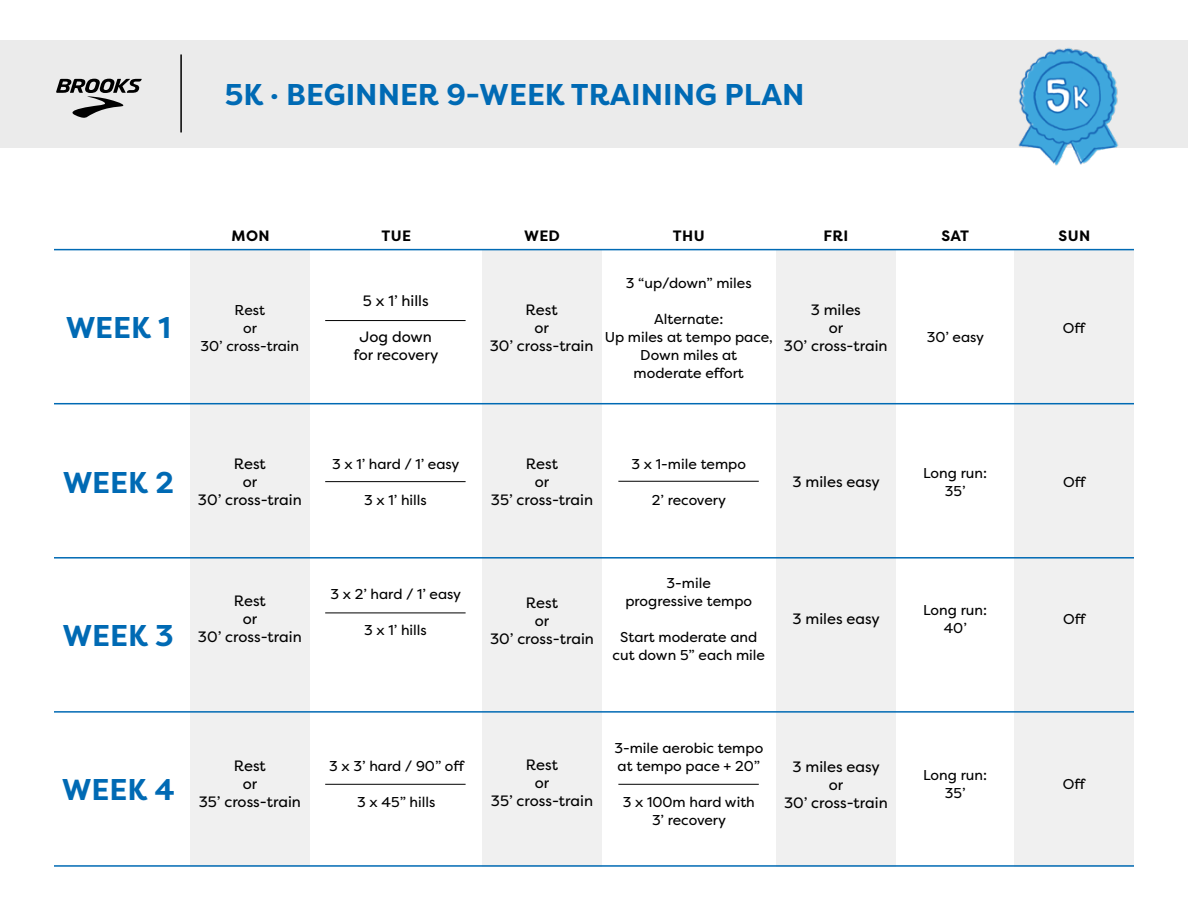
<style>
.page{position:relative;width:1188px;height:918px;background:#fff}
.page>*{position:absolute;margin:0;border:0;box-sizing:border-box;transform-origin:0 0}
.t1{font:700 30px "Filson Pro";color:#006ab4}
.t2{font:15px/18px "Filson Pro";color:#000;text-align:center}
.t3{font:700 15px "Filson Pro";letter-spacing:.025em;color:#000}
.t4{font:14.25px/18px "Filson Pro";color:#000;text-align:center}
</style>
<div class="page">
<div style="left:0;top:40px;width:1188px;height:108px;background:#ebebeb"></div>
<hr style="left:180px;top:54px;width:2px;height:78px;background:#000">
<svg style="left:56px;top:79px;width:86px;height:39px"></svg>
<img style="left:1018px;top:48px;width:101px;height:118px">
<div style="left:190px;top:249px;width:119px;height:618px;background:#f0f0f0"></div>
<div style="left:482px;top:249px;width:119px;height:618px;background:#f0f0f0"></div>
<div style="left:776px;top:249px;width:120px;height:618px;background:#f0f0f0"></div>
<div style="left:1015px;top:249px;width:119px;height:618px;background:#f0f0f0"></div>
<hr style="left:54px;top:557px;width:1080px;height:2px;background:#006ab4">
<hr style="left:54px;top:711px;width:1080px;height:2px;background:#006ab4">
<hr style="left:54px;top:865px;width:1080px;height:2px;background:#006ab4">
<hr style="left:54px;top:403px;width:1080px;height:1px;background:#006ab4">
<hr style="left:325px;top:320px;width:141px;height:1px;background:#000">
<hr style="left:325px;top:481px;width:141px;height:1px;background:#000">
<hr style="left:325px;top:613px;width:141px;height:1px;background:#000">
<hr style="left:325px;top:784px;width:141px;height:1px;background:#000">
<hr style="left:618px;top:481px;width:141px;height:1px;background:#000">
<hr style="left:618px;top:784px;width:141px;height:1px;background:#000">
<hr style="left:54px;top:249px;width:1080px;height:1px;background:#006ab4">
<h1 class="t1" style="left:225px;top:75px;width:581px">5K · BEGINNER 9-WEEK TRAINING PLAN</h1>
<h1 class="t1" style="left:66px;top:309px;width:107px">WEEK 1</h1>
<p class="t3" style="left:232px;top:226px;width:40px">MON</p>
<p class="t3" style="left:382px;top:226px;width:31px">TUE</p>
<p class="t3" style="left:524px;top:226px;width:37px">WED</p>
<p class="t3" style="left:673px;top:226px;width:33px">THU</p>
<p class="t3" style="left:823px;top:226px;width:26px">FRI</p>
<p class="t3" style="left:942px;top:226px;width:29px">SAT</p>
<p class="t3" style="left:1059px;top:226px;width:33px">SUN</p>
<p class="t4" style="left:201px;top:301px;width:100px">Rest<br>or<br>30’ cross-train</p>
<p class="t2" style="left:363px;top:292px;width:67px">5 x 1’ hills</p>
<p class="t2" style="left:354px;top:328px;width:86px">Jog down for recovery</p>
<p class="t2" style="left:490px;top:300px;width:105px">Rest<br>or<br>30’ cross-train</p>
<p class="t4" style="left:626px;top:273px;width:127px">3 “up/down” miles</p>
<p class="t4" style="left:605px;top:309px;width:170px">Alternate:<br>Up miles at tempo pace,<br>Down miles at moderate effort</p>
<p class="t2" style="left:784px;top:300px;width:105px">3 miles<br>or<br>30’ cross-train</p>
<p class="t4" style="left:927px;top:327px;width:59px">30’ easy</p>
<p class="t4" style="left:1063px;top:318px;width:24px">Off</p>
<h1 class="t1" style="left:63px;top:463px;width:113px">WEEK 2</h1>
<p class="t2" style="left:198px;top:455px;width:105px">Rest<br>or<br>30’ cross-train</p>
<h1 class="t1" style="left:63px;top:617px;width:113px">WEEK 3</h1>
<p class="t2" style="left:198px;top:592px;width:105px">Rest<br>or<br>30’ cross-train</p>
<p class="t4" style="left:332px;top:455px;width:129px">3 x 1’ hard / 1’ easy</p>
<p class="t4" style="left:364px;top:491px;width:64px">3 x 1’ hills</p>
<p class="t4" style="left:330px;top:584px;width:132px">3 x 2’ hard / 1’ easy</p>
<p class="t4" style="left:364px;top:620px;width:64px">3 x 1’ hills</p>
<p class="t2" style="left:491px;top:455px;width:104px">Rest<br>or<br>35’ cross-train</p>
<p class="t4" style="left:632px;top:455px;width:116px">3 x 1-mile tempo</p>
<p class="t4" style="left:652px;top:491px;width:76px">2’ recovery</p>
<p class="t2" style="left:490px;top:593px;width:105px">Rest<br>or<br>30’ cross-train</p>
<p class="t4" style="left:625px;top:574px;width:128px">3-mile<br>progressive tempo</p>
<p class="t4" style="left:613px;top:628px;width:154px">Start moderate and cut down 5” each mile</p>
<p class="t2" style="left:792px;top:473px;width:89px">3 miles easy</p>
<p class="t4" style="left:923px;top:464px;width:65px">Long run:<br>35’</p>
<p class="t2" style="left:792px;top:610px;width:89px">3 miles easy</p>
<p class="t4" style="left:923px;top:601px;width:65px">Long run:<br>40’</p>
<p class="t4" style="left:1063px;top:473px;width:24px">Off</p>
<p class="t4" style="left:1063px;top:610px;width:24px">Off</p>
<h1 class="t1" style="left:62px;top:770px;width:114px">WEEK 4</h1>
<p class="t2" style="left:199px;top:757px;width:104px">Rest<br>or<br>35’ cross-train</p>
<p class="t4" style="left:329px;top:757px;width:137px">3 x 3’ hard / 90” off</p>
<p class="t4" style="left:357px;top:793px;width:80px">3 x 45” hills</p>
<p class="t2" style="left:491px;top:756px;width:104px">Rest<br>or<br>35’ cross-train</p>
<p class="t4" style="left:614px;top:739px;width:150px;text-align:left">3-mile aerobic tempo at tempo pace + 20”</p>
<p class="t4" style="left:623px;top:793px;width:134px">3 x 100m hard with<br>3’ recovery</p>
<p class="t2" style="left:784px;top:757px;width:105px">3 miles easy or<br>30’ cross-train</p>
<p class="t4" style="left:923px;top:766px;width:65px">Long run:<br>35’</p>
<p class="t4" style="left:1063px;top:775px;width:24px">Off</p>
</div>
